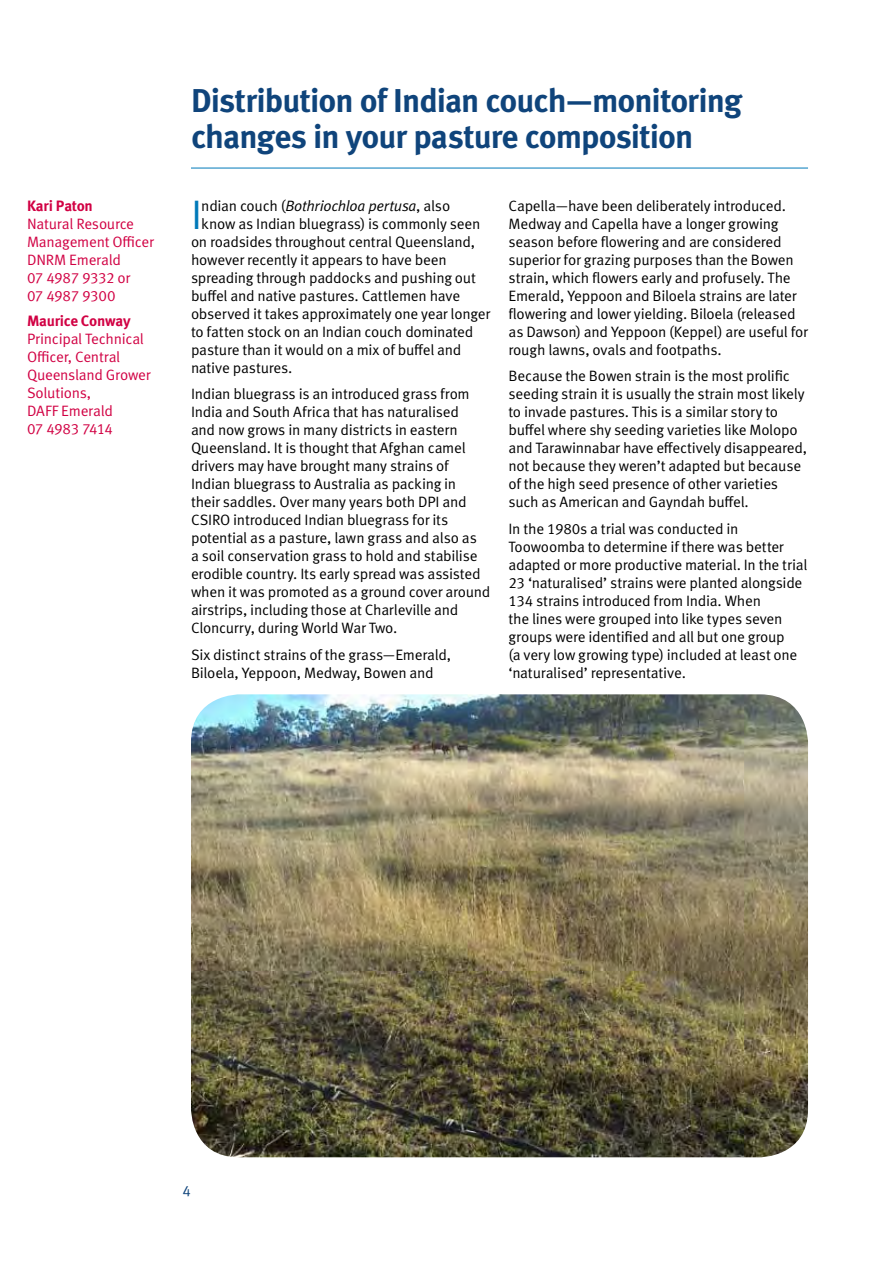
<style>
.page{position:relative;width:893px;height:1263px;background:#fff}
.page>*{position:absolute;margin:0;border:0;box-sizing:border-box;transform-origin:0 0}
.t1{font:41.25px "Meta OT";color:#0079b9}
.t2{font:700 33px/36px "Meta OT";letter-spacing:-.03em;color:#0f447b}
.t3{font:15px/18px "Meta OT";letter-spacing:-.015em;color:#000}
.t4{font:15px/18px "Meta OT";letter-spacing:-.02em;color:#d10043}
.t5{font:italic 15px "Meta OT";letter-spacing:-.02em;color:#000}
.t6{font:700 15px "Meta OT";letter-spacing:-.02em;color:#d10043}
.t7{font:15px "Meta OT";color:#0f447b}
.s1{font-style:normal}
</style>
<div class="page">
<hr style="left:191px;top:168px;width:617px;height:1px;background:#0079b9">
<img style="left:191px;top:694px;width:617px;height:463px">
<p class="t6" style="left:27px;top:196px;width:67px">Kari Paton</p>
<p class="t4" style="left:27px;top:215px;width:128px">Natural Resource<br>Management Officer<br>DNRM Emerald<br>07 4987 9332 or<br>07 4987 9300</p>
<p class="t6" style="left:27px;top:312px;width:105px">Maurice Conway</p>
<p class="t4" style="left:27px;top:330px;width:125px">Principal Technical<br>Officer, Central<br>Queensland Grower<br>Solutions,<br>DAFF Emerald<br>07 4983 7414</p>
<h2 class="t2" style="left:191px;top:83px;width:553px">Distribution of Indian couch—monitoring changes in your pasture composition</h2>
<h1 class="t1" style="left:191px;top:190px;width:13px">I</h1>
<p class="t5" style="left:201px;top:197px;width:250px"><span class="s1">ndian couch (</span>Bothriochloa pertusa<span class="s1">, also</span></p>
<p class="t3" style="left:201px;top:215px;width:281px">know as Indian bluegrass) is commonly seen</p>
<p class="t3" style="left:191px;top:233px;width:286px">on roadsides throughout central Queensland,</p>
<p class="t3" style="left:191px;top:251px;width:257px">however recently it appears to have been</p>
<p class="t3" style="left:191px;top:269px;width:286px">spreading through paddocks and pushing out</p>
<p class="t3" style="left:191px;top:287px;width:271px">buffel and native pastures. Cattlemen have</p>
<p class="t3" style="left:191px;top:305px;width:301px">observed it takes approximately one year longer</p>
<p class="t3" style="left:191px;top:323px;width:284px">to fatten stock on an Indian couch dominated</p>
<p class="t3" style="left:191px;top:341px;width:272px">pasture than it would on a mix of buffel and</p>
<p class="t3" style="left:191px;top:359px;width:103px">native pastures.</p>
<p class="t3" style="left:191px;top:385px;width:301px">Indian bluegrass is an introduced grass from India and South Africa that has naturalised<br>and now grows in many districts in eastern Queensland. It is thought that Afghan camel drivers may have brought many strains of Indian bluegrass to Australia as packing in<br>their saddles. Over many years both DPI and CSIRO introduced Indian bluegrass for its potential as a pasture, lawn grass and also as<br>a soil conservation grass to hold and stabilise erodible country. Its early spread was assisted when it was promoted as a ground cover around airstrips, including those at Charleville and Cloncurry, during World War Two.</p>
<p class="t3" style="left:191px;top:646px;width:262px">Six distinct strains of the grass—Emerald,<br>Biloela, Yeppoon, Medway, Bowen and</p>
<p class="t3" style="left:508px;top:197px;width:301px">Capella—have been deliberately introduced.<br>Medway and Capella have a longer growing season before flowering and are considered superior for grazing purposes than the Bowen strain, which flowers early and profusely. The Emerald, Yeppoon and Biloela strains are later flowering and lower yielding. Biloela (released as Dawson) and Yeppoon (Keppel) are useful for rough lawns, ovals and footpaths.</p>
<p class="t3" style="left:508px;top:367px;width:300px">Because the Bowen strain is the most prolific seeding strain it is usually the strain most likely to invade pastures. This is a similar story to buffel where shy seeding varieties like Molopo and Tarawinnabar have effectively disappeared, not because they weren’t adapted but because of the high seed presence of other varieties such as American and Gayndah buffel.</p>
<p class="t3" style="left:508px;top:520px;width:300px">In the 1980s a trial was conducted in Toowoomba to determine if there was better adapted or more productive material. In the trial 23 ‘naturalised’ strains were planted alongside 134 strains introduced from India. When<br>the lines were grouped into like types seven groups were identified and all but one group<br>(a very low growing type) included at least one ‘naturalised’ representative.</p>
<p class="t7" style="left:182px;top:1182px;width:10px">4</p>
</div>
